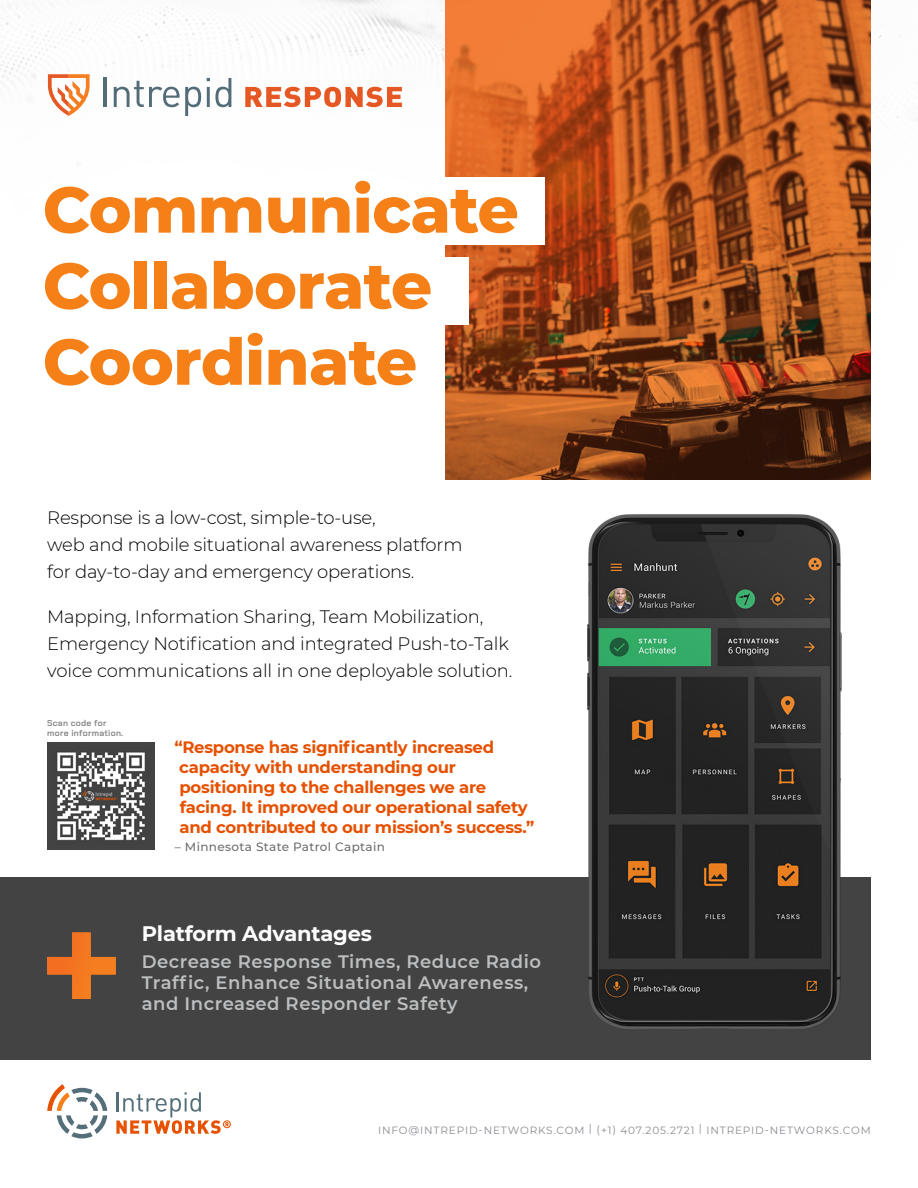
<style>
.page{position:relative;width:918px;height:1188px;background:#fff}
.page>*{position:absolute;margin:0;border:0;box-sizing:border-box;transform-origin:0 0}
.t1{font:800 64.5px/76.1px "Montserrat";letter-spacing:-.01em;color:#f58017}
.t2{font:700 21px "Montserrat";letter-spacing:-.01em;color:#fff}
.t3{font:300 18px/27px "Montserrat";letter-spacing:-.01em;color:#000}
.t4{font:600 18px/21px "Montserrat";letter-spacing:.03em;color:#bcbec0}
.t5{font:700 16.5px/19.8px "Montserrat";letter-spacing:-.015em;color:#e65100}
.t6{font:500 12px "Montserrat";letter-spacing:.03em;color:#6d6e71}
.t7{font:10.5px "Montserrat";letter-spacing:.08em;color:#898b90}
.t8{font:600 8.7px/9.8px "Chakra Petch";letter-spacing:.03em;color:#808285}
</style>
<div class="page">
<div style="left:0;top:878px;width:871px;height:182px;background:#434343"></div>
<img style="left:0;top:0;width:918px;height:380px">
<svg style="left:116px;top:1092px;width:115px;height:42px"></svg>
<svg style="left:47px;top:1084px;width:60px;height:54px"></svg>
<img style="left:446px;top:0;width:425px;height:479px">
<hr style="left:103px;top:78px;width:3px;height:29px;background:#536d78">
<svg style="left:114px;top:81px;width:87px;height:35px"></svg>
<svg style="left:207px;top:78px;width:24px;height:29px"></svg>
<svg style="left:245px;top:87px;width:157px;height:20px"></svg>
<svg style="left:48px;top:74px;width:42px;height:42px"></svg>
<div style="left:430px;top:177px;width:114px;height:67px;background:#fff"></div>
<div style="left:391px;top:258px;width:78px;height:67px;background:#fff"></div>
<div style="left:47px;top:742px;width:108px;height:108px;background:#434343"></div>
<img style="left:57px;top:752px;width:88px;height:88px">
<img style="left:47px;top:932px;width:69px;height:67px">
<img style="left:535px;top:470px;width:336px;height:559px">
<h1 class="t1" style="left:43px;top:168px;width:478px">Communicate<br>Collaborate<br>Coordinate</h1>
<p class="t3" style="left:47px;top:503px;width:417px">Response is a low-cost, simple-to-use,<br>web and mobile situational awareness platform for day-to-day and emergency operations.</p>
<p class="t3" style="left:47px;top:603px;width:467px">Mapping, Information Sharing, Team Mobilization,<br>Emergency Notification and integrated Push-to-Talk voice communications all in one deployable solution.</p>
<p class="t8" style="left:47px;top:718px;width:78px">Scan code for more information.</p>
<p class="t5" style="left:174px;top:737px;width:361px">“Response has significantly increased capacity with understanding our positioning to the challenges we are facing. It improved our operational safety and contributed to our mission’s success.”</p>
<p class="t6" style="left:175px;top:838px;width:212px">– Minnesota State Patrol Captain</p>
<p class="t2" style="left:142px;top:919px;width:232px">Platform Advantages</p>
<p class="t4" style="left:142px;top:950px;width:401px">Decrease Response Times, Reduce Radio<br>Traffic, Enhance Situational Awareness, and Increased Responder Safety</p>
<p class="t7" style="left:378px;top:1123px;width:494px">INFO@INTREPID-NETWORKS.COM | (+1) 407.205.2721 | INTREPID-NETWORKS.COM</p>
</div>
